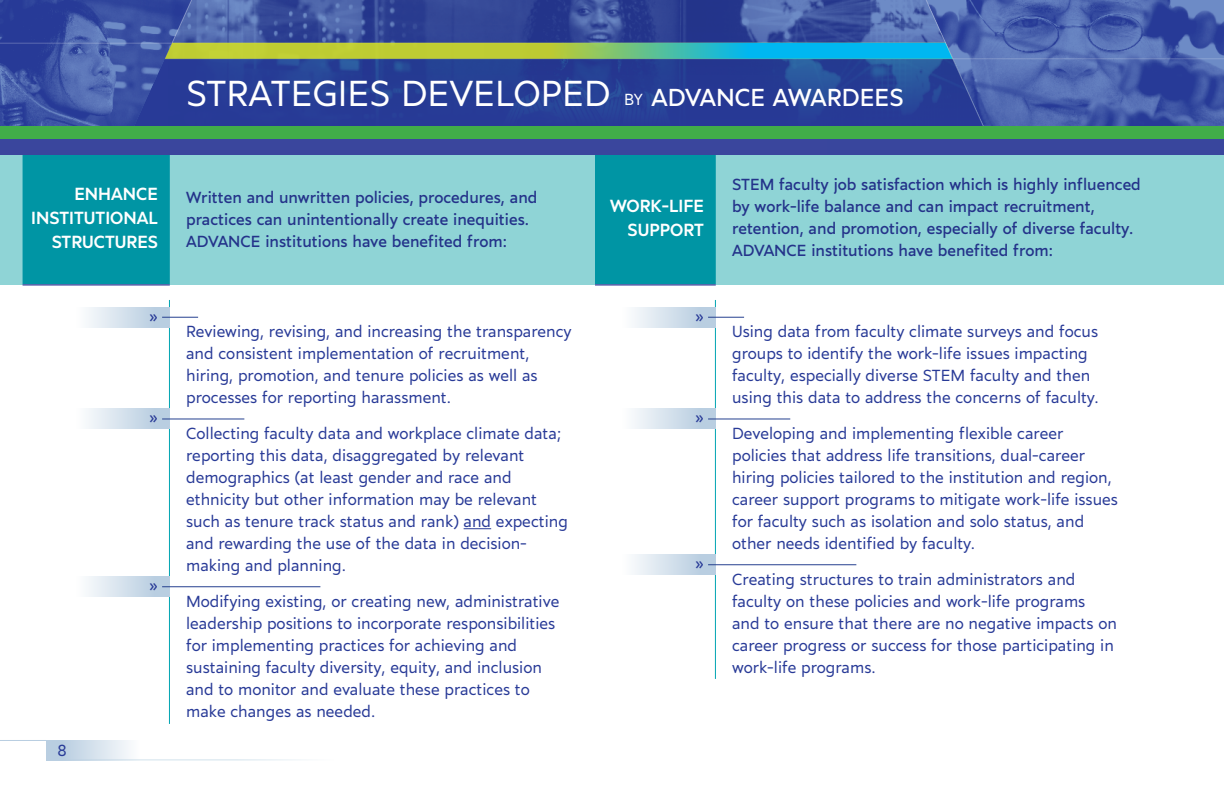
<style>
.page{position:relative;width:1224px;height:792px;background:#fff}
.page>*{position:absolute;margin:0;border:0;box-sizing:border-box;transform-origin:0 0}
.t1{font:36px "Marcher";color:#fff}
.t2{font:24.4px "Marcher";color:#fff}
.t3{font:500 17.6px/24px "Marcher";color:#fff;text-align:right}
.t4{font:16px/22px "Marcher";color:#283a97}
.t5{font:16px/22px "Marcher";color:#24338a}
.t6{font:16px "Marcher";color:#fff}
</style>
<div class="page">
<hr style="left:715px;top:326px;width:1px;height:84px;background:#00a4b2">
<hr style="left:715px;top:428px;width:1px;height:128px;background:#00a4b2">
<hr style="left:715px;top:573px;width:1px;height:106px;background:#00a4b2">
<hr style="left:169px;top:326px;width:1px;height:84px;background:#00a4b2">
<hr style="left:169px;top:428px;width:1px;height:150px;background:#00a4b2">
<hr style="left:169px;top:595px;width:1px;height:129px;background:#00a4b2">
<div style="left:622px;top:307px;width:94px;height:20px;background:linear-gradient(to right,#fdfdfe,#b1c8dd)"></div>
<div style="left:622px;top:409px;width:94px;height:20px;background:linear-gradient(to right,#fdfdfe,#b1c8dd)"></div>
<div style="left:622px;top:555px;width:94px;height:20px;background:linear-gradient(to right,#fdfefe,#afc7dd)"></div>
<div style="left:0;top:155px;width:1224px;height:129px;background:#8fd4d6"></div>
<div style="left:595px;top:155px;width:121px;height:129px;background:#0095a4"></div>
<hr style="left:595px;top:284px;width:121px;height:2px;background:#4f56a5">
<hr style="left:708px;top:419px;width:82px;height:1px;background:#25408f">
<hr style="left:708px;top:317px;width:36px;height:1px;background:#25408f">
<hr style="left:708px;top:564px;width:148px;height:1px;background:#25408f">
<div style="left:76px;top:307px;width:94px;height:20px;background:linear-gradient(to right,#fdfdfe,#b1c8dd)"></div>
<div style="left:76px;top:409px;width:94px;height:20px;background:linear-gradient(to right,#fdfdfe,#b1c8dd)"></div>
<div style="left:76px;top:577px;width:94px;height:20px;background:linear-gradient(to right,#fdfefe,#afc7dd)"></div>
<div style="left:23px;top:155px;width:147px;height:129px;background:#0095a4"></div>
<hr style="left:23px;top:284px;width:147px;height:2px;background:#4f56a5">
<hr style="left:162px;top:419px;width:82px;height:1px;background:#25408f">
<hr style="left:162px;top:317px;width:36px;height:1px;background:#25408f">
<hr style="left:162px;top:586px;width:158px;height:1px;background:#25408f">
<hr style="left:0;top:740px;width:46px;height:1px;background:#b9cee1">
<hr style="left:46px;top:760px;width:288px;height:1px;background:#d1e2ec">
<div style="left:46px;top:740px;width:94px;height:20px;background:linear-gradient(to right,#afc7dd,#fbfcfd)"></div>
<div style="left:0;top:127px;width:1224px;height:28px;background:#41ad49"></div>
<div style="left:0;top:139px;width:1224px;height:16px;background:#3a469d"></div>
<img style="left:0;top:0;width:1224px;height:127px">
<svg style="left:464px;top:528px;width:27px;height:1px"></svg>
<p class="t1" style="left:186px;top:65px;width:426px">STRATEGIES DEVELOPED</p>
<p class="t6" style="left:624px;top:87px;width:20px">BY</p>
<p class="t2" style="left:651px;top:78px;width:254px">ADVANCE AWARDEES</p>
<p class="t3" style="left:31px;top:180px;width:128px">ENHANCE<br>INSTITUTIONAL<br>STRUCTURES</p>
<p class="t5" style="left:186px;top:185px;width:353px">Written and unwritten policies, procedures, and practices can unintentionally create inequities.<br>ADVANCE institutions have benefited from:</p>
<p class="t4" style="left:58px;top:738px;width:10px">8</p>
<p class="t4" style="left:150px;top:304px;width:9px">»</p>
<p class="t4" style="left:150px;top:405px;width:9px">»</p>
<p class="t4" style="left:150px;top:573px;width:9px">»</p>
<p class="t4" style="left:186px;top:320px;width:387px">Reviewing, revising, and increasing the transparency and consistent implementation of recruitment, hiring, promotion, and tenure policies as well as processes for reporting harassment.</p>
<p class="t4" style="left:186px;top:421px;width:383px">Collecting faculty data and workplace climate data; reporting this data, disaggregated by relevant demographics (at least gender and race and ethnicity but other information may be relevant such as tenure track status and rank) and expecting and rewarding the use of the data in decision&shy;making and planning.</p>
<p class="t4" style="left:186px;top:589px;width:375px">Modifying existing, or creating new, administrative leadership positions to incorporate responsibilities for implementing practices for achieving and sustaining faculty diversity, equity, and inclusion and to monitor and evaluate these practices to make changes as needed.</p>
<p class="t3" style="left:610px;top:192px;width:95px">WORK-LIFE<br>SUPPORT</p>
<p class="t4" style="left:696px;top:304px;width:9px">»</p>
<p class="t4" style="left:696px;top:405px;width:9px">»</p>
<p class="t4" style="left:696px;top:551px;width:9px">»</p>
<p class="t5" style="left:732px;top:172px;width:410px">STEM faculty job satisfaction which is highly influenced by work-life balance and can impact recruitment, retention, and promotion, especially of diverse faculty.<br>ADVANCE institutions have benefited from:</p>
<p class="t4" style="left:732px;top:320px;width:368px">Using data from faculty climate surveys and focus groups to identify the work-life issues impacting faculty, especially diverse STEM faculty and then using this data to address the concerns of faculty.</p>
<p class="t4" style="left:732px;top:421px;width:387px">Developing and implementing flexible career policies that address life transitions, dual-career hiring policies tailored to the institution and region, career support programs to mitigate work-life issues for faculty such as isolation and solo status, and other needs identified by faculty.</p>
<p class="t4" style="left:732px;top:567px;width:386px">Creating structures to train administrators and faculty on these policies and work-life programs<br>and to ensure that there are no negative impacts on career progress or success for those participating in work-life programs.</p>
</div>
